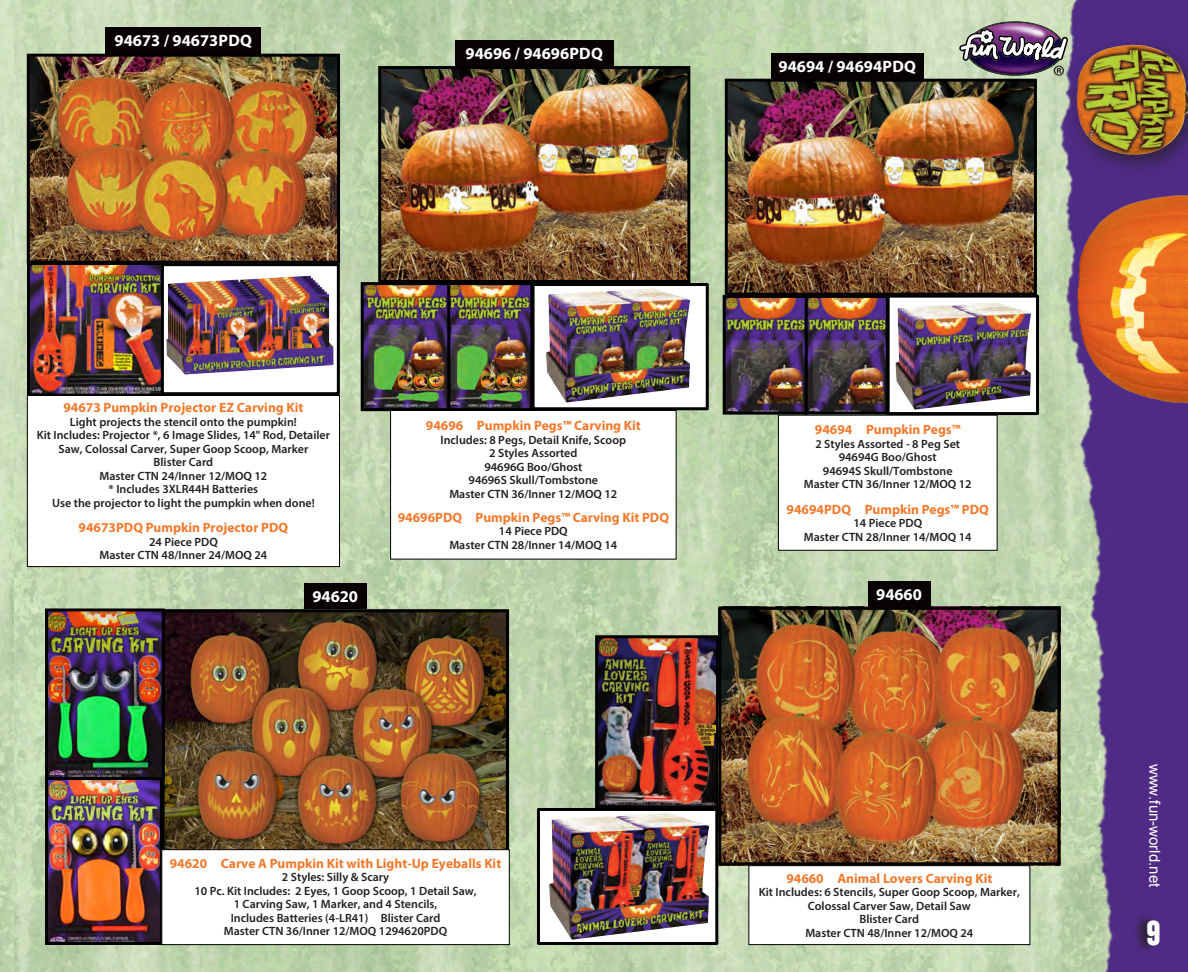
<style>
.page{position:relative;width:1188px;height:972px;background:#fff}
.page>*{position:absolute;margin:0;border:0;box-sizing:border-box;transform-origin:0 0}
.t1{font:37.5px "Chalet Comprime Hong Kong Eighty";color:#fff}
.t2{font:700 16.5px "Myriad Pro";color:#fff}
.t3{font:15px "Arial";color:#fff}
.t4{font:700 13.5px "Myriad Pro";color:#f4792c}
.t5{font:600 12px/13.5px "Myriad Pro";color:#231f20;text-align:center}
</style>
<div class="page">
<img style="left:13px;top:0;width:1043px;height:972px">
<img style="left:1056px;top:0;width:132px;height:972px">
<svg style="left:1132px;top:913px;width:29px;height:40px"></svg>
<img style="left:0;top:0;width:13px;height:972px">
<img style="left:165px;top:613px;width:340px;height:236px">
<div style="left:161px;top:609px;width:348px;height:246px;border:3px solid #010101"></div>
<img style="left:599px;top:639px;width:116px;height:166px">
<div style="left:595px;top:635px;width:124px;height:174px;border:3px solid #010101"></div>
<div style="left:304px;top:583px;width:63px;height:26px;background:#080302"></div>
<img style="left:49px;top:612px;width:112px;height:164px">
<div style="left:45px;top:608px;width:120px;height:172px;border:3px solid #000"></div>
<img style="left:49px;top:781px;width:110px;height:160px">
<div style="left:45px;top:777px;width:118px;height:168px;border:3px solid #000"></div>
<svg style="left:161px;top:849px;width:349px;height:96px"></svg>
<img style="left:31px;top:58px;width:305px;height:202px">
<div style="left:27px;top:54px;width:313px;height:210px;border:3px solid #010101"></div>
<div style="left:106px;top:27px;width:155px;height:26px;background:#080302"></div>
<img style="left:31px;top:266px;width:130px;height:127px">
<div style="left:27px;top:262px;width:142px;height:135px;border:3px solid #010101"></div>
<div style="left:162px;top:265px;width:176px;height:129px;background:#fff"></div>
<img style="left:166px;top:275px;width:168px;height:99px">
<div style="left:161px;top:263px;width:179px;height:132px;border:3px solid #010101"></div>
<img style="left:382px;top:70px;width:304px;height:209px">
<div style="left:378px;top:66px;width:312px;height:217px;border:3px solid #010101"></div>
<div style="left:455px;top:40px;width:158px;height:26px;background:#080302"></div>
<img style="left:450px;top:286px;width:79px;height:121px">
<div style="left:444px;top:282px;width:89px;height:129px;border:3px solid #000"></div>
<img style="left:365px;top:286px;width:81px;height:121px">
<div style="left:361px;top:282px;width:89px;height:129px;border:3px solid #000"></div>
<div style="left:533px;top:285px;width:174px;height:124px;background:#fff"></div>
<img style="left:546px;top:288px;width:144px;height:115px">
<div style="left:532px;top:283px;width:177px;height:127px;border:3px solid #010101"></div>
<div style="left:538px;top:809px;width:179px;height:134px;background:#fff"></div>
<img style="left:549px;top:812px;width:160px;height:128px">
<div style="left:537px;top:808px;width:181px;height:137px;border:3px solid #010101"></div>
<img style="left:722px;top:611px;width:334px;height:250px">
<div style="left:718px;top:607px;width:342px;height:258px;border:3px solid #010101"></div>
<img style="left:729px;top:83px;width:304px;height:209px">
<div style="left:725px;top:79px;width:312px;height:217px;border:3px solid #010101"></div>
<svg style="left:27px;top:395px;width:313px;height:172px"></svg>
<svg style="left:390px;top:410px;width:287px;height:150px"></svg>
<div style="left:771px;top:53px;width:153px;height:26px;background:#080302"></div>
<img style="left:727px;top:299px;width:158px;height:112px">
<div style="left:804px;top:295px;width:85px;height:120px;border:3px solid #000"></div>
<div style="left:723px;top:295px;width:85px;height:120px;border:3px solid #000"></div>
<svg style="left:778px;top:414px;width:220px;height:137px"></svg>
<div style="left:888px;top:296px;width:150px;height:118px;background:#fff"></div>
<img style="left:896px;top:302px;width:135px;height:108px">
<div style="left:887px;top:295px;width:152px;height:120px;border:3px solid #010101"></div>
<div style="left:868px;top:581px;width:63px;height:26px;background:#080302"></div>
<svg style="left:748px;top:865px;width:283px;height:80px"></svg>
<svg style="left:959px;top:21px;width:109px;height:55px"></svg>
<img style="left:1059px;top:164px;width:129px;height:266px">
<div style="left:1064px;top:35px;width:124px;height:143px;background:#231f20;opacity:.75"></div>
<img style="left:1076px;top:27px;width:112px;height:149px">
<p class="t2" style="left:115px;top:30px;width:139px">94673 / 94673PDQ</p>
<p class="t2" style="left:466px;top:43px;width:139px">94696 / 94696PDQ</p>
<p class="t2" style="left:779px;top:56px;width:139px">94694 / 94694PDQ</p>
<p class="t4" style="left:63px;top:399px;width:242px">94673 Pumpkin Projector EZ Carving Kit</p>
<p class="t5" style="left:70px;top:415px;width:229px">Light projects the stencil onto the pumpkin!</p>
<p class="t5" style="left:37px;top:428px;width:295px">Kit Includes: Projector *, 6 Image Slides, 14" Rod, Detailer<br>Saw, Colossal Carver, Super Goop Scoop, Marker</p>
<p class="t5" style="left:154px;top:455px;width:61px">Blister Card</p>
<p class="t5" style="left:99px;top:469px;width:169px">Master CTN 24/Inner 12/MOQ 12</p>
<p class="t5" style="left:109px;top:482px;width:151px">* Includes 3XLR44H Batteries</p>
<p class="t5" style="left:52px;top:496px;width:264px">Use the projector to light the pumpkin when done!</p>
<p class="t4" style="left:79px;top:519px;width:211px">94673PDQ Pumpkin Projector PDQ</p>
<p class="t5" style="left:149px;top:535px;width:70px">24 Piece PDQ</p>
<p class="t5" style="left:99px;top:548px;width:169px">Master CTN 48/Inner 24/MOQ 24</p>
<p class="t2" style="left:312px;top:586px;width:47px">94620</p>
<p class="t4" style="left:426px;top:417px;width:217px">94696 Pumpkin Pegs™ Carving Kit</p>
<p class="t5" style="left:441px;top:433px;width:187px">Includes: 8 Pegs, Detail Knife, Scoop</p>
<p class="t5" style="left:489px;top:446px;width:90px">2 Styles Assorted</p>
<p class="t5" style="left:484px;top:460px;width:99px">94696G Boo/Ghost</p>
<p class="t5" style="left:469px;top:473px;width:131px">94696S Skull/Tombstone</p>
<p class="t5" style="left:449px;top:487px;width:169px">Master CTN 36/Inner 12/MOQ 12</p>
<p class="t4" style="left:398px;top:508px;width:273px">94696PDQ Pumpkin Pegs™ Carving Kit PDQ</p>
<p class="t5" style="left:499px;top:524px;width:70px">14 Piece PDQ</p>
<p class="t5" style="left:449px;top:538px;width:169px">Master CTN 28/Inner 14/MOQ 14</p>
<p class="t4" style="left:815px;top:421px;width:147px">94694 Pumpkin Pegs™</p>
<p class="t5" style="left:815px;top:436px;width:146px">2 Styles Assorted - 8 Peg Set</p>
<p class="t5" style="left:839px;top:450px;width:99px">94694G Boo/Ghost</p>
<p class="t5" style="left:823px;top:463px;width:131px">94694S Skull/Tombstone</p>
<p class="t5" style="left:804px;top:477px;width:169px">Master CTN 36/Inner 12/MOQ 12</p>
<p class="t4" style="left:787px;top:500px;width:204px">94694PDQ Pumpkin Pegs™ PDQ</p>
<p class="t5" style="left:853px;top:516px;width:70px">14 Piece PDQ</p>
<p class="t5" style="left:804px;top:529px;width:169px">Master CTN 28/Inner 14/MOQ 14</p>
<p class="t2" style="left:876px;top:584px;width:47px">94660</p>
<p class="t4" style="left:170px;top:855px;width:333px">94620 Carve A Pumpkin Kit with Light-Up Eyeballs Kit</p>
<p class="t5" style="left:282px;top:870px;width:109px">2 Styles: Silly &amp; Scary</p>
<p class="t5" style="left:194px;top:884px;width:284px">10 Pc. Kit Includes: 2 Eyes, 1 Goop Scoop, 1 Detail Saw,</p>
<p class="t5" style="left:234px;top:897px;width:205px">1 Carving Saw, 1 Marker, and 4 Stencils,</p>
<p class="t5" style="left:231px;top:911px;width:211px">Includes Batteries (4-LR41) Blister Card</p>
<p class="t5" style="left:224px;top:924px;width:225px">Master CTN 36/Inner 12/MOQ 1294620PDQ</p>
<p class="t4" style="left:786px;top:869px;width:208px">94660 Animal Lovers Carving Kit</p>
<p class="t5" style="left:759px;top:885px;width:263px">Kit Includes: 6 Stencils, Super Goop Scoop, Marker,</p>
<p class="t5" style="left:808px;top:899px;width:165px">Colossal Carver Saw, Detail Saw</p>
<p class="t5" style="left:860px;top:912px;width:61px">Blister Card</p>
<p class="t5" style="left:805px;top:926px;width:169px">Master CTN 48/Inner 12/MOQ 24</p>
<p class="t3" style="left:1164px;top:764px;width:125px;rotate:90deg">www.fun-world.net</p>
<h1 class="t1" style="left:1146px;top:911px;width:16px">9</h1>
</div>
